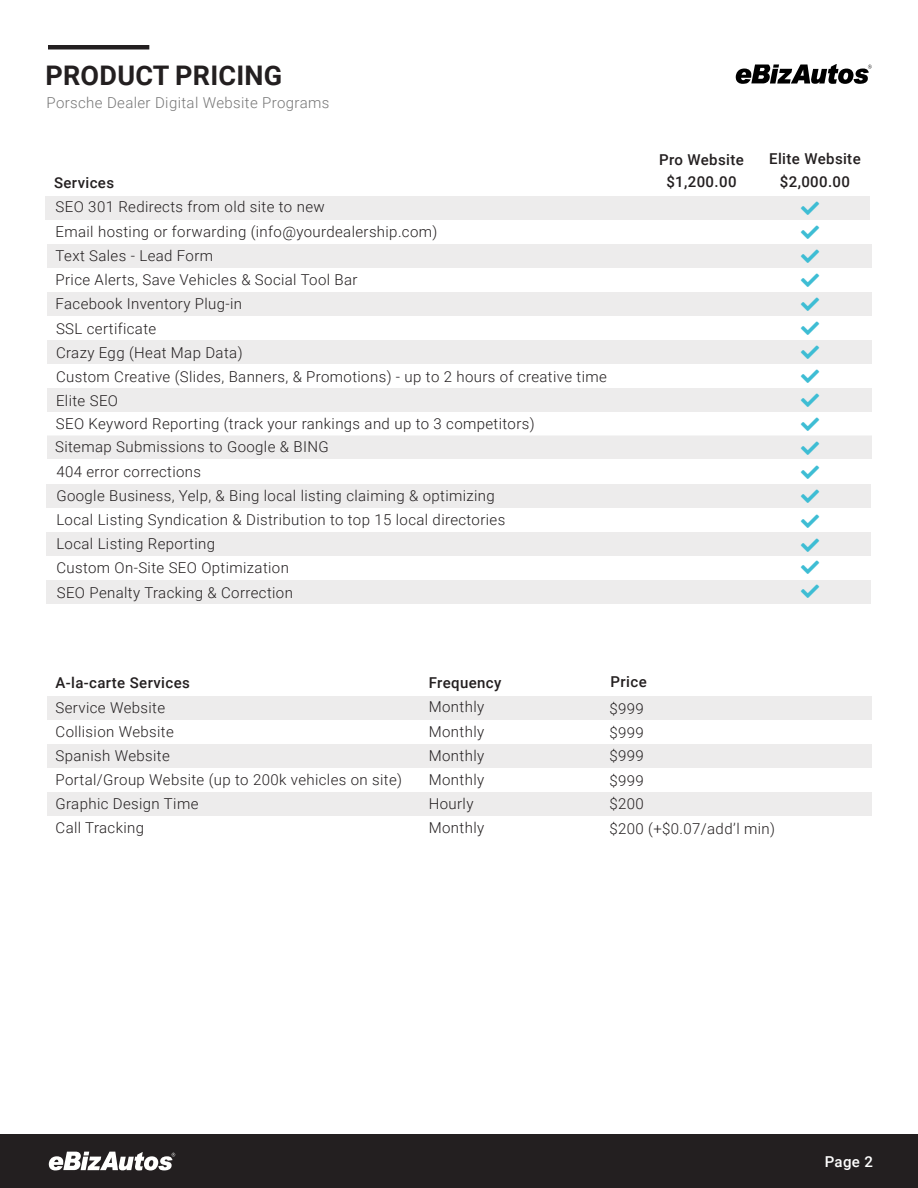
<style>
.page{position:relative;width:918px;height:1188px;background:#fff}
.page>*{position:absolute;margin:0;border:0;box-sizing:border-box;transform-origin:0 0}
.t1{font:700 27px "Roboto";letter-spacing:.01em;color:#231f20}
.t2{font:300 15px "Roboto";letter-spacing:.025em;color:#231f20}
.t3{font:500 15px "Roboto";letter-spacing:.025em;color:#231f20}
.t4{font:300 15px "Roboto";letter-spacing:.025em;color:#777}
.t5{font:500 15px "Roboto";color:#fff}
</style>
<div class="page">
<div style="left:0;top:1134px;width:918px;height:54px;background:#231f20"></div>
<svg style="left:48px;top:1152px;width:127px;height:19px"></svg>
<div style="left:48px;top:45px;width:101px;height:5px;background:#231f20"></div>
<div style="left:46px;top:533px;width:825px;height:23px;background:#edecec"></div>
<div style="left:46px;top:485px;width:825px;height:23px;background:#edecec"></div>
<div style="left:46px;top:581px;width:825px;height:23px;background:#edecec"></div>
<div style="left:47px;top:744px;width:825px;height:24px;background:#edecec"></div>
<div style="left:47px;top:696px;width:825px;height:24px;background:#edecec"></div>
<div style="left:47px;top:792px;width:825px;height:24px;background:#edecec"></div>
<div style="left:47px;top:436px;width:825px;height:23px;background:#edecec"></div>
<svg style="left:735px;top:64px;width:137px;height:20px"></svg>
<div style="left:45px;top:196px;width:825px;height:24px;background:#edecec"></div>
<div style="left:47px;top:244px;width:825px;height:24px;background:#edecec"></div>
<div style="left:47px;top:292px;width:825px;height:24px;background:#edecec"></div>
<div style="left:47px;top:340px;width:825px;height:24px;background:#edecec"></div>
<div style="left:47px;top:388px;width:825px;height:24px;background:#edecec"></div>
<p class="t1" style="left:45px;top:56px;width:238px">PRODUCT PRICING</p>
<p class="t4" style="left:46px;top:92px;width:284px">Porsche Dealer Digital Website Programs</p>
<p class="t3" style="left:51px;top:172px;width:62px">Services</p>
<p class="t3" style="left:54px;top:172px;width:62px">Services</p>
<p class="t2" style="left:56px;top:196px;width:271px">SEO 301 Redirects from old site to new</p>
<p class="t2" style="left:56px;top:221px;width:383px">Email hosting or forwarding (info@yourdealership.com)</p>
<p class="t2" style="left:56px;top:245px;width:159px">Text Sales - Lead Form</p>
<p class="t2" style="left:56px;top:269px;width:304px">Price Alerts, Save Vehicles &amp; Social Tool Bar</p>
<p class="t2" style="left:56px;top:293px;width:188px">Facebook Inventory Plug-in</p>
<p class="t2" style="left:56px;top:318px;width:102px">SSL certificate</p>
<p class="t2" style="left:56px;top:342px;width:188px">Crazy Egg (Heat Map Data)</p>
<p class="t2" style="left:56px;top:366px;width:552px">Custom Creative (Slides, Banners, &amp; Promotions) - up to 2 hours of creative time</p>
<p class="t2" style="left:56px;top:390px;width:64px">Elite SEO</p>
<p class="t2" style="left:56px;top:413px;width:480px">SEO Keyword Reporting (track your rankings and up to 3 competitors)</p>
<p class="t2" style="left:55px;top:437px;width:275px">Sitemap Submissions to Google &amp; BING</p>
<p class="t2" style="left:56px;top:461px;width:146px">404 error corrections</p>
<p class="t2" style="left:56px;top:485px;width:440px">Google Business, Yelp, &amp; Bing local listing claiming &amp; optimizing</p>
<p class="t2" style="left:56px;top:509px;width:450px">Local Listing Syndication &amp; Distribution to top 15 local directories</p>
<p class="t2" style="left:56px;top:533px;width:160px">Local Listing Reporting</p>
<p class="t2" style="left:56px;top:557px;width:234px">Custom On-Site SEO Optimization</p>
<p class="t2" style="left:57px;top:582px;width:238px">SEO Penalty Tracking &amp; Correction</p>
<p class="t3" style="left:659px;top:149px;width:86px">Pro Website</p>
<p class="t3" style="left:666px;top:171px;width:72px">$1,200.00</p>
<p class="t3" style="left:769px;top:148px;width:93px">Elite Website</p>
<p class="t3" style="left:780px;top:171px;width:72px">$2,000.00</p>
<p class="t3" style="left:56px;top:672px;width:136px">A-la-carte Services</p>
<p class="t2" style="left:56px;top:698px;width:111px">Service Website</p>
<p class="t2" style="left:56px;top:722px;width:120px">Collision Website</p>
<p class="t2" style="left:56px;top:746px;width:116px">Spanish Website</p>
<p class="t2" style="left:56px;top:770px;width:348px">Portal/Group Website (up to 200k vehicles on site)</p>
<p class="t3" style="left:429px;top:672px;width:74px">Frequency</p>
<p class="t2" style="left:429px;top:721px;width:57px">Monthly</p>
<p class="t2" style="left:429px;top:745px;width:57px">Monthly</p>
<p class="t2" style="left:429px;top:769px;width:57px">Monthly</p>
<p class="t2" style="left:429px;top:696px;width:57px">Monthly</p>
<p class="t3" style="left:611px;top:671px;width:38px">Price</p>
<p class="t2" style="left:609px;top:698px;width:36px">$999</p>
<p class="t2" style="left:609px;top:722px;width:36px">$999</p>
<p class="t2" style="left:609px;top:746px;width:36px">$999</p>
<p class="t2" style="left:609px;top:770px;width:36px">$999</p>
<p class="t2" style="left:56px;top:794px;width:144px">Graphic Design Time</p>
<p class="t2" style="left:56px;top:818px;width:90px">Call Tracking</p>
<p class="t2" style="left:429px;top:793px;width:46px">Hourly</p>
<p class="t2" style="left:429px;top:817px;width:57px">Monthly</p>
<p class="t2" style="left:609px;top:794px;width:36px">$200</p>
<p class="t2" style="left:609px;top:818px;width:167px">$200 (+$0.07/add’l min)</p>
<p class="t5" style="left:825px;top:1151px;width:50px">Page 2</p>
</div>
